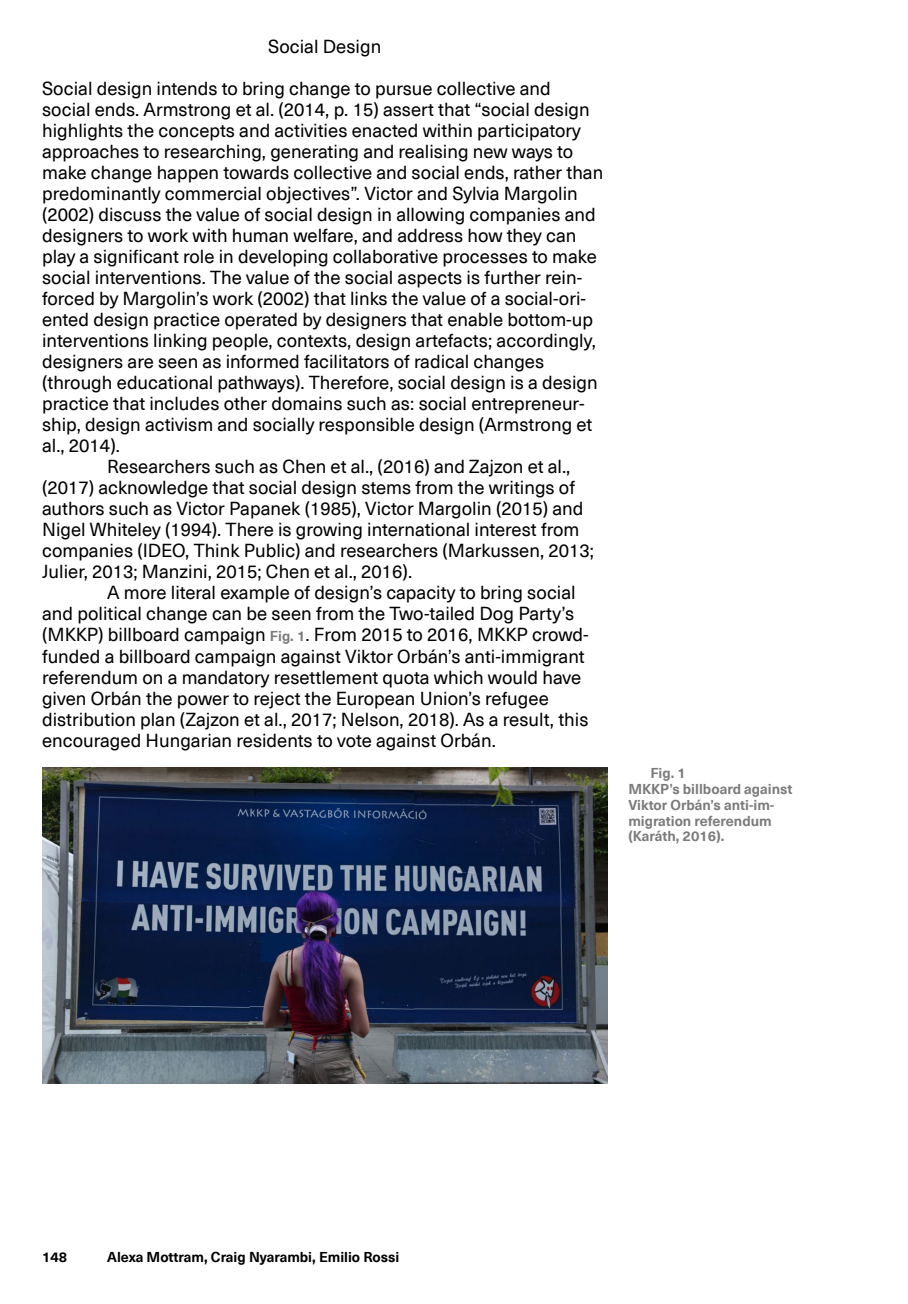
<style>
.page{position:relative;width:908px;height:1304px;background:#fff}
.page>*{position:absolute;margin:0;border:0;box-sizing:border-box;transform-origin:0 0}
.t1{font:18.4px "Neue Haas Unica W1 G";color:#000}
.t2{font:700 14px/15.8px "Neue Haas Unica W1 G";color:#7c7b7b}
.t3{font:700 14px "Neue Haas Unica W1 G";color:#000}
.s1{font-family:"Neue Haas Unica Pro";font-weight:700;font-size:14px;color:#7c7b7b}
</style>
<div class="page">
<img style="left:42px;top:768px;width:565px;height:315px">
<p class="t1" style="left:268px;top:32px;width:115px">Social Design</p>
<p class="t1" style="left:42px;top:75px;width:510px">Social design intends to bring change to pursue collective and</p>
<p class="t1" style="left:42px;top:96px;width:549px">social ends. Armstrong et al. (2014, p. 15) assert that “social design</p>
<p class="t1" style="left:42px;top:117px;width:540px">highlights the concepts and activities enacted within participatory</p>
<p class="t1" style="left:42px;top:138px;width:532px">approaches to researching, generating and realising new ways to</p>
<p class="t1" style="left:42px;top:159px;width:562px">make change happen towards collective and social ends, rather than</p>
<p class="t1" style="left:42px;top:180px;width:537px">predominantly commercial objectives”. Victor and Sylvia Margolin</p>
<p class="t1" style="left:42px;top:201px;width:555px">(2002) discuss the value of social design in allowing companies and</p>
<p class="t1" style="left:42px;top:222px;width:535px">designers to work with human welfare, and address how they can</p>
<p class="t1" style="left:42px;top:243px;width:556px">play a significant role in developing collaborative processes to make</p>
<p class="t1" style="left:42px;top:264px;width:541px">social interventions. The value of the social aspects is further rein-</p>
<p class="t1" style="left:42px;top:285px;width:545px">forced by Margolin’s work (2002) that links the value of a social-ori-</p>
<p class="t1" style="left:42px;top:306px;width:552px">ented design practice operated by designers that enable bottom-up</p>
<p class="t1" style="left:42px;top:327px;width:555px">interventions linking people, contexts, design artefacts; accordingly,</p>
<p class="t1" style="left:42px;top:348px;width:503px">designers are seen as informed facilitators of radical changes</p>
<p class="t1" style="left:42px;top:369px;width:557px">(through educational pathways). Therefore, social design is a design</p>
<p class="t1" style="left:42px;top:390px;width:544px">practice that includes other domains such as: social entrepreneur-</p>
<p class="t1" style="left:42px;top:411px;width:551px">ship, design activism and socially responsible design (Armstrong et</p>
<p class="t1" style="left:42px;top:432px;width:79px">al., 2014).</p>
<p class="t1" style="left:107px;top:453px;width:464px">Researchers such as Chen et al., (2016) and Zajzon et al.,</p>
<p class="t1" style="left:42px;top:474px;width:534px">(2017) acknowledge that social design stems from the writings of</p>
<p class="t1" style="left:42px;top:495px;width:542px">authors such as Victor Papanek (1985), Victor Margolin (2015) and</p>
<p class="t1" style="left:42px;top:516px;width:538px">Nigel Whiteley (1994). There is growing international interest from</p>
<p class="t1" style="left:42px;top:537px;width:553px">companies (IDEO, Think Public) and researchers (Markussen, 2013;</p>
<p class="t1" style="left:42px;top:558px;width:371px">Julier, 2013; Manzini, 2015; Chen et al., 2016).</p>
<p class="t1" style="left:107px;top:579px;width:469px">A more literal example of design’s capacity to bring social</p>
<p class="t1" style="left:42px;top:600px;width:533px">and political change can be seen from the Two-tailed Dog Party’s</p>
<p class="t1" style="left:42px;top:621px;width:548px">(MKKP) billboard campaign <span class="s1">Fig. 1</span>. From 2015 to 2016, MKKP crowd-</p>
<p class="t1" style="left:42px;top:642px;width:544px">funded a billboard campaign against Viktor Orbán’s anti-immigrant</p>
<p class="t1" style="left:42px;top:663px;width:540px">referendum on a mandatory resettlement quota which would have</p>
<p class="t1" style="left:42px;top:684px;width:508px">given Orbán the power to reject the European Union’s refugee</p>
<p class="t1" style="left:42px;top:705px;width:547px">distribution plan (Zajzon et al., 2017; Nelson, 2018). As a result, this</p>
<p class="t1" style="left:42px;top:726px;width:455px">encouraged Hungarian residents to vote against Orbán.</p>
<p class="t2" style="left:628px;top:765px;width:166px;text-indent:22px">Fig. 1<br>MKKP’s billboard against<br>Viktor Orbán’s anti-im&shy;migration referendum (Karáth, 2016).</p>
<p class="t3" style="left:42px;top:1246px;width:27px">148</p>
<p class="t3" style="left:107px;top:1246px;width:293px">Alexa Mottram, Craig Nyarambi, Emilio Rossi</p>
</div>
